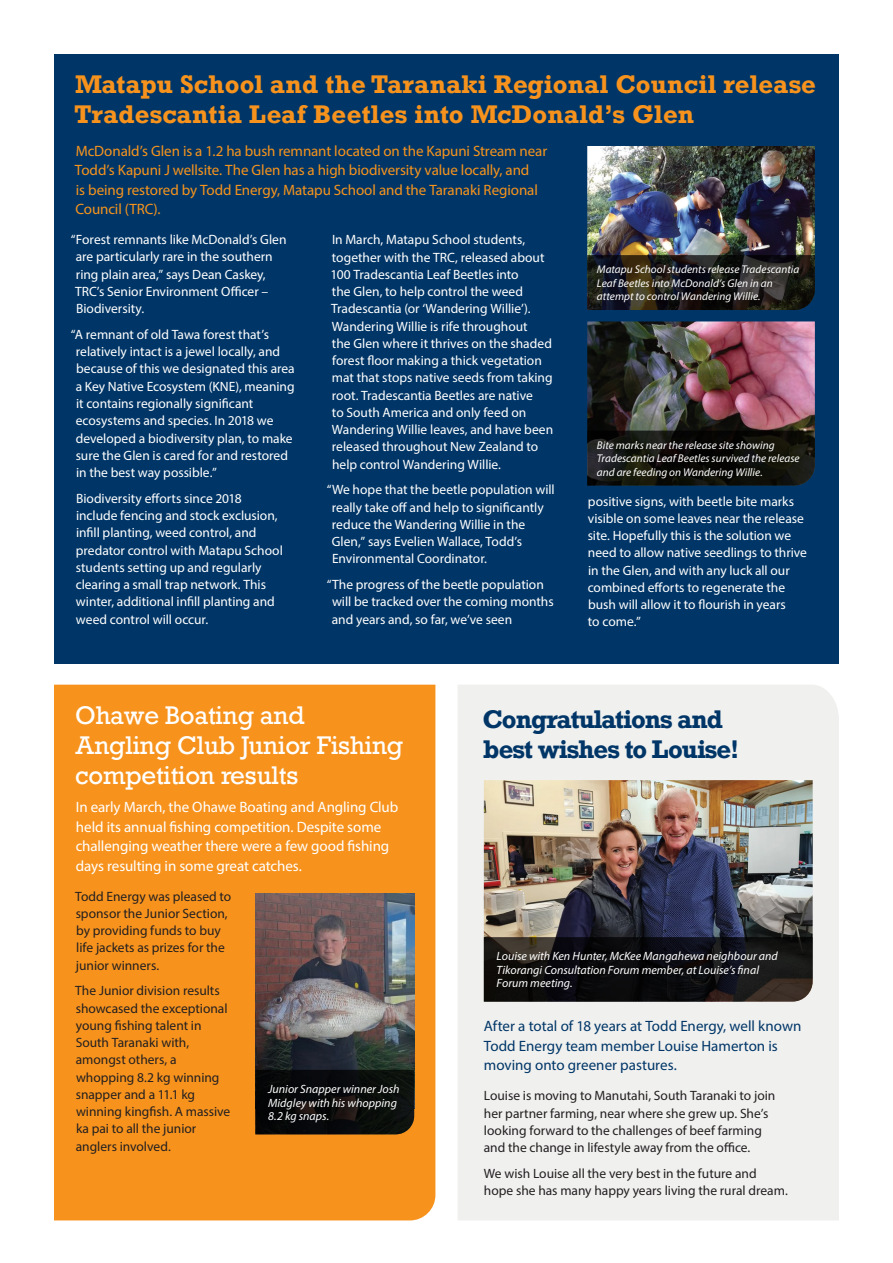
<style>
.page{position:relative;width:893px;height:1263px;background:#fff}
.page>*{position:absolute;margin:0;border:0;box-sizing:border-box;transform-origin:0 0}
.t1{font:700 24px/30px "Rockwell Nova";letter-spacing:.01em;color:#f7931d}
.t2{font:24px/30px "Rockwell";letter-spacing:-.01em;color:#fff}
.t3{font:700 24px/30px "Rockwell Nova";letter-spacing:-.04em;color:#003667}
.t4{font:15px/19.5px "Myriad Pro";letter-spacing:-.005em;color:#f7931d}
.t5{font:15px/19.5px "Myriad Pro";letter-spacing:-.005em;color:#fff}
.t6{font:15px/19.5px "Myriad Pro";color:#003667}
.t7{font:13.5px/17.2px "Myriad Pro";color:#fff}
.t8{font:13.5px/17.2px "Myriad Pro";color:#231f20}
.t9{font:italic 12px/13.5px "Myriad Pro";color:#fff}
.t10{font:italic 11.25px/13.5px "Myriad Pro";letter-spacing:.005em;color:#fff}
</style>
<div class="page">
<div style="left:54px;top:685px;width:381px;height:535px;background:#f7931d"></div>
<div style="left:54px;top:54px;width:785px;height:609px;background:#003667"></div>
<img style="left:587px;top:146px;width:228px;height:109px">
<svg style="left:587px;top:255px;width:228px;height:55px;background:#1f1d1b"></svg>
<div style="left:458px;top:685px;width:381px;height:535px;background:#f0f0ef"></div>
<img style="left:484px;top:780px;width:329px;height:157px">
<svg style="left:484px;top:937px;width:329px;height:65px;background:#151415"></svg>
<img style="left:255px;top:893px;width:159px;height:177px">
<svg style="left:255px;top:1070px;width:159px;height:64px;background:#0b0c0b"></svg>
<img style="left:587px;top:321px;width:228px;height:110px">
<svg style="left:587px;top:431px;width:228px;height:54px;background:#11110d"></svg>
<h1 class="t1" style="left:74px;top:69px;width:743px">Matapu School and the Taranaki Regional Council release<br>Tradescantia Leaf Beetles into McDonald’s Glen</h1>
<p class="t4" style="left:75px;top:141px;width:474px">McDonald’s Glen is a 1.2 ha bush remnant located on the Kapuni Stream near Todd’s Kapuni J wellsite. The Glen has a high biodiversity value locally, and<br>is being restored by Todd Energy, Matapu School and the Taranaki Regional Council (TRC).</p>
<p class="t7" style="left:75px;top:231px;width:213px;text-indent:-4px">“Forest remnants like McDonald’s Glen are particularly rare in the southern ring plain area,” says Dean Caskey,<br>TRC’s Senior Environment Officer –<br>Biodiversity.</p>
<p class="t7" style="left:76px;top:326px;width:221px;text-indent:-5px">“A remnant of old Tawa forest that’s relatively intact is a jewel locally, and because of this we designated this area a Key Native Ecosystem (KNE), meaning it contains regionally significant ecosystems and species. In 2018 we developed a biodiversity plan, to make sure the Glen is cared for and restored in the best way possible.”</p>
<p class="t7" style="left:76px;top:489px;width:209px">Biodiversity efforts since 2018 include fencing and stock exclusion, infill planting, weed control, and predator control with Matapu School students setting up and regularly clearing a small trap network. This winter, additional infill planting and weed control will occur.</p>
<p class="t7" style="left:330px;top:231px;width:224px">In March, Matapu School students, together with the TRC, released about 100 Tradescantia Leaf Beetles into<br>the Glen, to help control the weed Tradescantia (or ‘Wandering Willie’).<br>Wandering Willie is rife throughout<br>the Glen where it thrives on the shaded forest floor making a thick vegetation mat that stops native seeds from taking root. Tradescantia Beetles are native<br>to South America and only feed on Wandering Willie leaves, and have been released throughout New Zealand to help control Wandering Willie.</p>
<p class="t7" style="left:332px;top:481px;width:225px;text-indent:-5px">“We hope that the beetle population will really take off and help to significantly reduce the Wandering Willie in the Glen,” says Evelien Wallace, Todd’s Environmental Coordinator.</p>
<p class="t7" style="left:332px;top:576px;width:223px;text-indent:-5px">“The progress of the beetle population will be tracked over the coming months and years and, so far, we’ve seen</p>
<p class="t10" style="left:597px;top:262px;width:204px">Matapu School students release Tradescantia<br>Leaf Beetles into McDonald’s Glen in an attempt to control Wandering Willie.</p>
<p class="t10" style="left:597px;top:438px;width:204px">Bite marks near the release site showing<br>Tradescantia Leaf Beetles survived the release and are feeding on Wandering Willie.</p>
<p class="t7" style="left:588px;top:492px;width:221px">positive signs, with beetle bite marks visible on some leaves near the release site. Hopefully this is the solution we need to allow native seedlings to thrive in the Glen, and with any luck all our combined efforts to regenerate the bush will allow it to flourish in years<br>to come.”</p>
<h1 class="t2" style="left:75px;top:701px;width:329px">Ohawe Boating and<br>Angling Club Junior Fishing competition results</h1>
<p class="t5" style="left:76px;top:797px;width:324px">In early March, the Ohawe Boating and Angling Club held its annual fishing competition. Despite some challenging weather there were a few good fishing days resulting in some great catches.</p>
<p class="t8" style="left:75px;top:887px;width:158px">Todd Energy was pleased to sponsor the Junior Section, by providing funds to buy life jackets as prizes for the junior winners.</p>
<p class="t8" style="left:75px;top:982px;width:157px">The Junior division results showcased the exceptional young fishing talent in<br>South Taranaki with, amongst others, a whopping 8.2 kg winning snapper and a 11.1 kg winning kingfish. A massive ka pai to all the junior anglers involved.</p>
<p class="t9" style="left:268px;top:1082px;width:133px">Junior Snapper winner Josh<br>Midgley with his whopping<br>8.2 kg snaps.</p>
<h1 class="t3" style="left:483px;top:704px;width:258px">Congratulations and best wishes to Louise!</h1>
<p class="t9" style="left:497px;top:949px;width:283px">Louise with Ken Hunter, McKee Mangahewa neighbour and<br>Tikorangi Consultation Forum member, at Louise’s final<br>Forum meeting.</p>
<p class="t6" style="left:484px;top:1016px;width:319px">After a total of 18 years at Todd Energy, well known<br>Todd Energy team member Louise Hamerton is moving onto greener pastures.</p>
<p class="t8" style="left:484px;top:1087px;width:293px">Louise is moving to Manutahi, South Taranaki to join her partner farming, near where she grew up. She’s looking forward to the challenges of beef farming and the change in lifestyle away from the office.</p>
<p class="t8" style="left:484px;top:1164px;width:305px">We wish Louise all the very best in the future and hope she has many happy years living the rural dream.</p>
</div>
